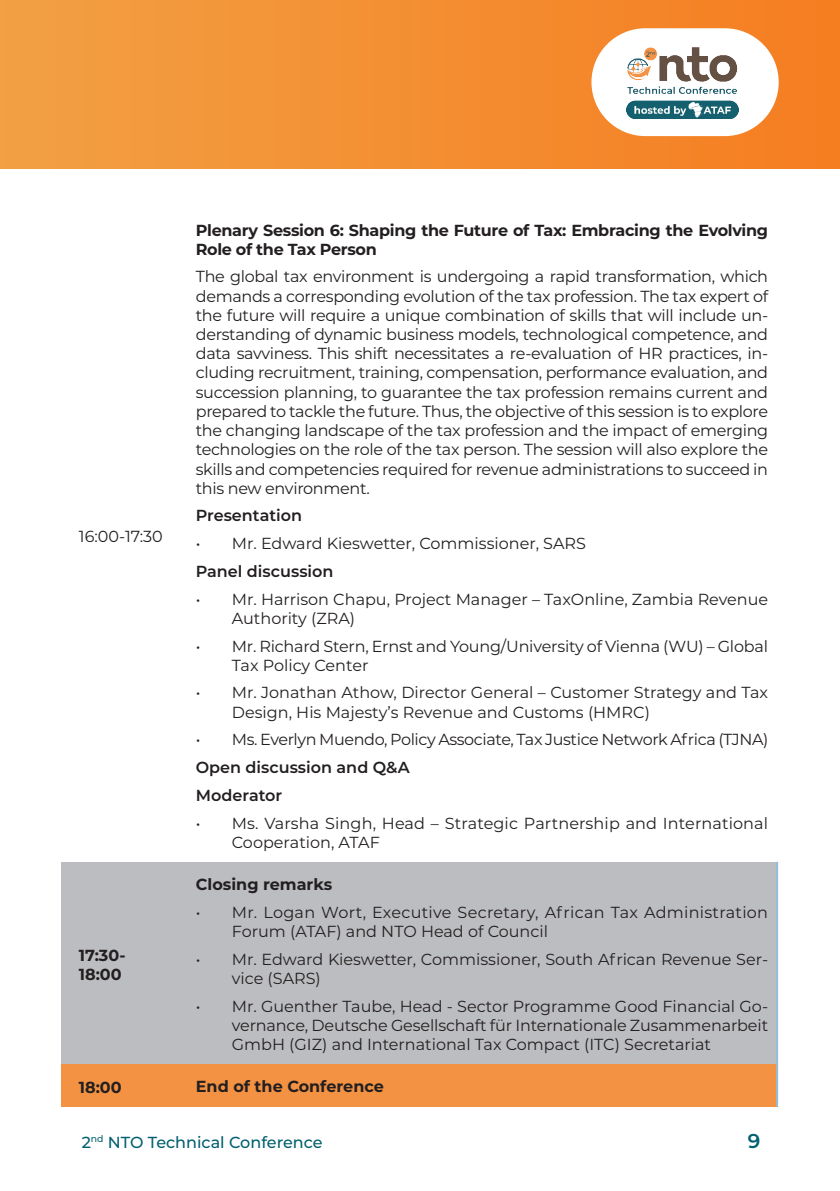
<style>
.page{position:relative;width:840px;height:1191px;background:#fff}
.page>*{position:absolute;margin:0;border:0;box-sizing:border-box;transform-origin:0 0}
.t1{font:600 20px "Montserrat";color:#02606f}
.t2{font:16px/19.2px "Montserrat";color:#231f20}
.t3{font:700 16px/19.2px "Montserrat";letter-spacing:-.02em;color:#231f20}
.t4{font:16px "Montserrat";letter-spacing:-.025em;color:#231f20}
.subheadline_semibold{font:600 16px "Montserrat";color:#231f20}
.t5{font:700 16px "Montserrat";color:#231f20}
.t6{font:500 16px "Montserrat";color:#02606f}
</style>
<div class="page">
<div style="left:0;top:0;width:839px;height:168px;background:linear-gradient(to right,#f2a043,#f57e21)"></div>
<div style="left:62px;top:862px;width:114px;height:202px;background:#bcbdc0"></div>
<div style="left:176px;top:862px;width:600px;height:202px;background:#bcbdc0"></div>
<div style="left:62px;top:1064px;width:114px;height:42px;background:#f39242"></div>
<div style="left:176px;top:1064px;width:600px;height:42px;background:#f39242"></div>
<hr style="left:775px;top:862px;width:2px;height:202px;background:#93bed9">
<hr style="left:775px;top:1064px;width:2px;height:42px;background:#93bed9">
<div style="left:591px;top:28px;width:187px;height:108px;background:#fff;border-radius:54px"></div>
<img style="left:626px;top:48px;width:111px;height:70px">
<p class="t2" style="left:79px;top:526px;width:85px">16:00-17:30</p>
<p class="t3" style="left:79px;top:945px;width:48px">17:30-<br>18:00</p>
<p class="t3" style="left:196px;top:219px;width:573px">Plenary Session 6: Shaping the Future of Tax: Embracing the Evolving<br>Role of the Tax Person</p>
<p class="t2" style="left:196px;top:267px;width:573px;text-align:justify">The global tax environment is undergoing a rapid transformation, which demands a corresponding evolution of the tax profession. The tax expert of the future will require a unique combination of skills that will include un&shy;derstanding of dynamic business models, technological competence, and data savviness. This shift necessitates a re-evaluation of HR practices, in&shy;cluding recruitment, training, compensation, performance evaluation, and succession planning, to guarantee the tax profession remains current and prepared to tackle the future. Thus, the objective of this session is to explore the changing landscape of the tax profession and the impact of emerging technologies on the role of the tax person. The session will also explore the skills and competencies required for revenue administrations to succeed in this new environment.</p>
<p class="subheadline_semibold" style="left:196px;top:504px;width:108px">Presentation</p>
<p class="t2" style="left:196px;top:533px;width:391px">• Mr. Edward Kieswetter, Commissioner, SARS</p>
<p class="subheadline_semibold" style="left:196px;top:560px;width:139px">Panel discussion</p>
<p class="t2" style="left:232px;top:589px;width:537px;text-indent:-36px">• Mr. Harrison Chapu, Project Manager – TaxOnline, Zambia Revenue<br>Authority (ZRA)</p>
<p class="t2" style="left:232px;top:635px;width:537px;text-indent:-36px">• Mr. Richard Stern, Ernst and Young/University of Vienna (WU) – Global<br>Tax Policy Center</p>
<p class="t2" style="left:232px;top:682px;width:537px;text-indent:-36px">• Mr. Jonathan Athow, Director General – Customer Strategy and Tax<br>Design, His Majesty’s Revenue and Customs (HMRC)</p>
<p class="t4" style="left:196px;top:728px;width:573px">• Ms. Everlyn Muendo, Policy Associate, Tax Justice Network Africa (TJNA)</p>
<p class="subheadline_semibold" style="left:196px;top:756px;width:215px">Open discussion and Q&amp;A</p>
<p class="subheadline_semibold" style="left:196px;top:783px;width:88px">Moderator</p>
<p class="t2" style="left:232px;top:812px;width:537px;text-indent:-36px">• Ms. Varsha Singh, Head – Strategic Partnership and International<br>Cooperation, ATAF</p>
<p class="t5" style="left:196px;top:873px;width:138px">Closing remarks</p>
<p class="t2" style="left:232px;top:902px;width:537px;text-indent:-36px">• Mr. Logan Wort, Executive Secretary, African Tax Administration<br>Forum (ATAF) and NTO Head of Council</p>
<p class="t2" style="left:232px;top:949px;width:537px;text-indent:-36px">• Mr. Edward Kieswetter, Commissioner, South African Revenue Ser&shy;vice (SARS)</p>
<p class="t2" style="left:232px;top:995px;width:537px;text-align:justify;text-indent:-36px">• Mr. Guenther Taube, Head - Sector Programme Good Financial Go&shy;vernance, Deutsche Gesellschaft für Internationale Zusammenarbeit GmbH (GIZ) and International Tax Compact (ITC) Secretariat</p>
<p class="t3" style="left:79px;top:1077px;width:44px">18:00</p>
<p class="t5" style="left:196px;top:1075px;width:189px">End of the Conference</p>
<p class="t6" style="left:82px;top:1130px;width:242px">2<sup>nd</sup> NTO Technical Conference</p>
<p class="t1" style="left:747px;top:1126px;width:14px">9</p>
</div>
